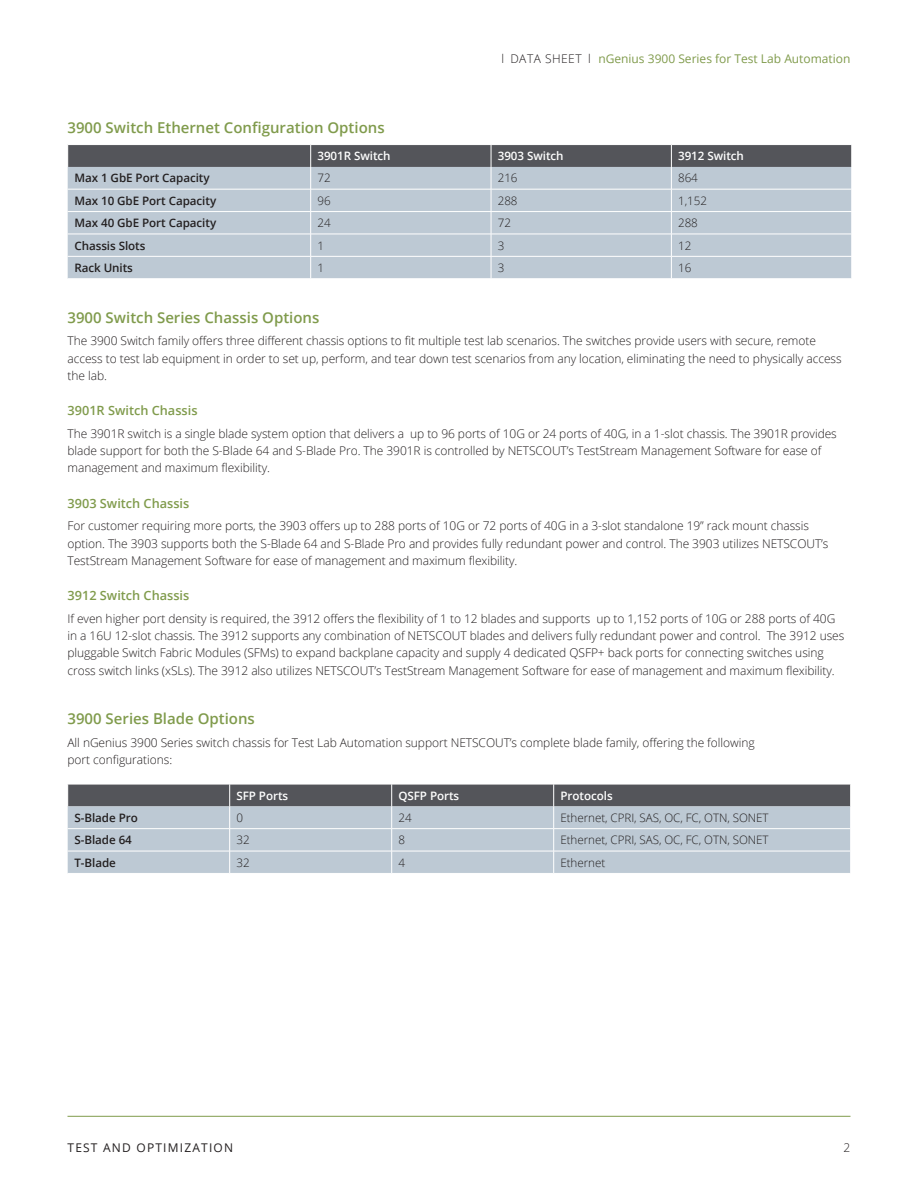
<style>
.page{position:relative;width:918px;height:1188px;background:#fff}
.page>*{position:absolute;margin:0;border:0;box-sizing:border-box;transform-origin:0 0}
.Level_1_-_Heading{font:600 15px "Open Sans";color:#809b4c}
.Level_2_-_Heading{font:600 12.75px "Open Sans";color:#809b4c}
.Body{font:300 12px/17.2px "Open Sans";letter-spacing:-.005em;color:#231f20}
.t1{font:12px "Open Sans";color:#809b4c}
.t2{font:12px "Open Sans";letter-spacing:.1em;color:#231f20}
.Table_Body_-_Left_Al{font:300 11.7px "Open Sans";letter-spacing:-.005em;color:#231f20}
.Table_Body_-_Left_Co{font:600 11.7px "Open Sans";letter-spacing:-.005em;color:#231f20}
.Table_Heading{font:600 11.7px "Open Sans";letter-spacing:-.005em;color:#fff}
.s1{font-weight:300;color:#231f20}
</style>
<div class="page">
<hr style="left:68px;top:1116px;width:782px;height:1px;background:#809b4c">
<svg style="left:67px;top:145px;width:785px;height:134px;background:#aeb7c1"></svg>
<hr style="left:68px;top:278px;width:243px;height:1px;background:#fff">
<hr style="left:311px;top:278px;width:180px;height:1px;background:#fff">
<hr style="left:491px;top:278px;width:180px;height:1px;background:#fff">
<hr style="left:671px;top:278px;width:181px;height:1px;background:#fff">
<svg style="left:67px;top:784px;width:784px;height:89px;background:#a6afb8"></svg>
<p class="t1" style="left:502px;top:51px;width:350px"><span class="s1">l DATA SHEET l</span> nGenius 3900 Series for Test Lab Automation</p>
<p class="Level_1_-_Heading" style="left:68px;top:117px;width:319px">3900 Switch Ethernet Configuration Options</p>
<p class="Table_Heading" style="left:317px;top:148px;width:75px">3901R Switch</p>
<p class="Table_Heading" style="left:498px;top:148px;width:67px">3903 Switch</p>
<p class="Table_Heading" style="left:678px;top:148px;width:67px">3912 Switch</p>
<p class="Table_Body_-_Left_Co" style="left:74px;top:170px;width:137px">Max 1 GbE Port Capacity</p>
<p class="Table_Body_-_Left_Al" style="left:317px;top:170px;width:15px">72</p>
<p class="Table_Body_-_Left_Al" style="left:498px;top:170px;width:21px">216</p>
<p class="Table_Body_-_Left_Al" style="left:678px;top:170px;width:21px">864</p>
<p class="Table_Body_-_Left_Co" style="left:74px;top:193px;width:143px">Max 10 GbE Port Capacity</p>
<p class="Table_Body_-_Left_Al" style="left:317px;top:193px;width:15px">96</p>
<p class="Table_Body_-_Left_Al" style="left:498px;top:193px;width:21px">288</p>
<p class="Table_Body_-_Left_Al" style="left:678px;top:193px;width:30px">1,152</p>
<p class="Table_Body_-_Left_Co" style="left:74px;top:215px;width:143px">Max 40 GbE Port Capacity</p>
<p class="Table_Body_-_Left_Al" style="left:317px;top:215px;width:15px">24</p>
<p class="Table_Body_-_Left_Al" style="left:498px;top:215px;width:15px">72</p>
<p class="Table_Body_-_Left_Al" style="left:678px;top:215px;width:21px">288</p>
<p class="Table_Body_-_Left_Co" style="left:74px;top:237px;width:73px">Chassis Slots</p>
<p class="Table_Body_-_Left_Al" style="left:317px;top:237px;width:8px">1</p>
<p class="Table_Body_-_Left_Al" style="left:498px;top:237px;width:8px">3</p>
<p class="Table_Body_-_Left_Al" style="left:678px;top:237px;width:15px">12</p>
<p class="Table_Body_-_Left_Co" style="left:74px;top:260px;width:60px">Rack Units</p>
<p class="Table_Body_-_Left_Al" style="left:317px;top:260px;width:8px">1</p>
<p class="Table_Body_-_Left_Al" style="left:498px;top:260px;width:8px">3</p>
<p class="Table_Body_-_Left_Al" style="left:678px;top:260px;width:15px">16</p>
<p class="Level_1_-_Heading" style="left:68px;top:307px;width:253px">3900 Switch Series Chassis Options</p>
<p class="Body" style="left:68px;top:332px;width:776px">The 3900 Switch family offers three different chassis options to fit multiple test lab scenarios. The switches provide users with secure, remote access to test lab equipment in order to set up, perform, and tear down test scenarios from any location, eliminating the need to physically access the lab.</p>
<p class="Level_2_-_Heading" style="left:68px;top:402px;width:132px">3901R Switch Chassis</p>
<p class="Body" style="left:68px;top:425px;width:771px">The 3901R switch is a single blade system option that delivers a up to 96 ports of 10G or 24 ports of 40G, in a 1-slot chassis. The 3901R provides blade support for both the S-Blade 64 and S-Blade Pro. The 3901R is controlled by NETSCOUT’s TestStream Management Software for ease of management and maximum flexibility.</p>
<p class="Level_2_-_Heading" style="left:68px;top:494px;width:123px">3903 Switch Chassis</p>
<p class="Body" style="left:68px;top:517px;width:763px">For customer requiring more ports, the 3903 offers up to 288 ports of 10G or 72 ports of 40G in a 3-slot standalone 19” rack mount chassis option. The 3903 supports both the S-Blade 64 and S-Blade Pro and provides fully redundant power and control. The 3903 utilizes NETSCOUT’s<br>TestStream Management Software for ease of management and maximum flexibility.</p>
<p class="Level_2_-_Heading" style="left:68px;top:587px;width:123px">3912 Switch Chassis</p>
<p class="Body" style="left:68px;top:610px;width:778px">If even higher port density is required, the 3912 offers the flexibility of 1 to 12 blades and supports up to 1,152 ports of 10G or 288 ports of 40G in a 16U 12-slot chassis. The 3912 supports any combination of NETSCOUT blades and delivers fully redundant power and control. The 3912 uses pluggable Switch Fabric Modules (SFMs) to expand backplane capacity and supply 4 dedicated QSFP+ back ports for connecting switches using cross switch links (xSLs). The 3912 also utilizes NETSCOUT’s TestStream Management Software for ease of management and maximum flexibility.</p>
<p class="Level_1_-_Heading" style="left:68px;top:709px;width:189px">3900 Series Blade Options</p>
<p class="Body" style="left:68px;top:734px;width:689px">All nGenius 3900 Series switch chassis for Test Lab Automation support NETSCOUT’s complete blade family, offering the following port configurations:</p>
<p class="Table_Heading" style="left:236px;top:787px;width:53px">SFP Ports</p>
<p class="Table_Heading" style="left:398px;top:787px;width:62px">QSFP Ports</p>
<p class="Table_Heading" style="left:560px;top:787px;width:54px">Protocols</p>
<p class="Table_Body_-_Left_Co" style="left:74px;top:810px;width:65px">S-Blade Pro</p>
<p class="Table_Body_-_Left_Al" style="left:236px;top:810px;width:8px">0</p>
<p class="Table_Body_-_Left_Al" style="left:398px;top:810px;width:15px">24</p>
<p class="Table_Body_-_Left_Al" style="left:560px;top:810px;width:210px">Ethernet, CPRI, SAS, OC, FC, OTN, SONET</p>
<p class="Table_Body_-_Left_Co" style="left:74px;top:832px;width:59px">S-Blade 64</p>
<p class="Table_Body_-_Left_Al" style="left:236px;top:832px;width:15px">32</p>
<p class="Table_Body_-_Left_Al" style="left:398px;top:832px;width:8px">8</p>
<p class="Table_Body_-_Left_Al" style="left:560px;top:832px;width:210px">Ethernet, CPRI, SAS, OC, FC, OTN, SONET</p>
<p class="Table_Body_-_Left_Co" style="left:74px;top:854px;width:43px">T-Blade</p>
<p class="Table_Body_-_Left_Al" style="left:236px;top:854px;width:15px">32</p>
<p class="Table_Body_-_Left_Al" style="left:398px;top:854px;width:8px">4</p>
<p class="Table_Body_-_Left_Al" style="left:560px;top:854px;width:46px">Ethernet</p>
<p class="t2" style="left:68px;top:1139px;width:167px">TEST AND OPTIMIZATION</p>
<p class="Body" style="left:844px;top:1139px;width:8px">2</p>
</div>
